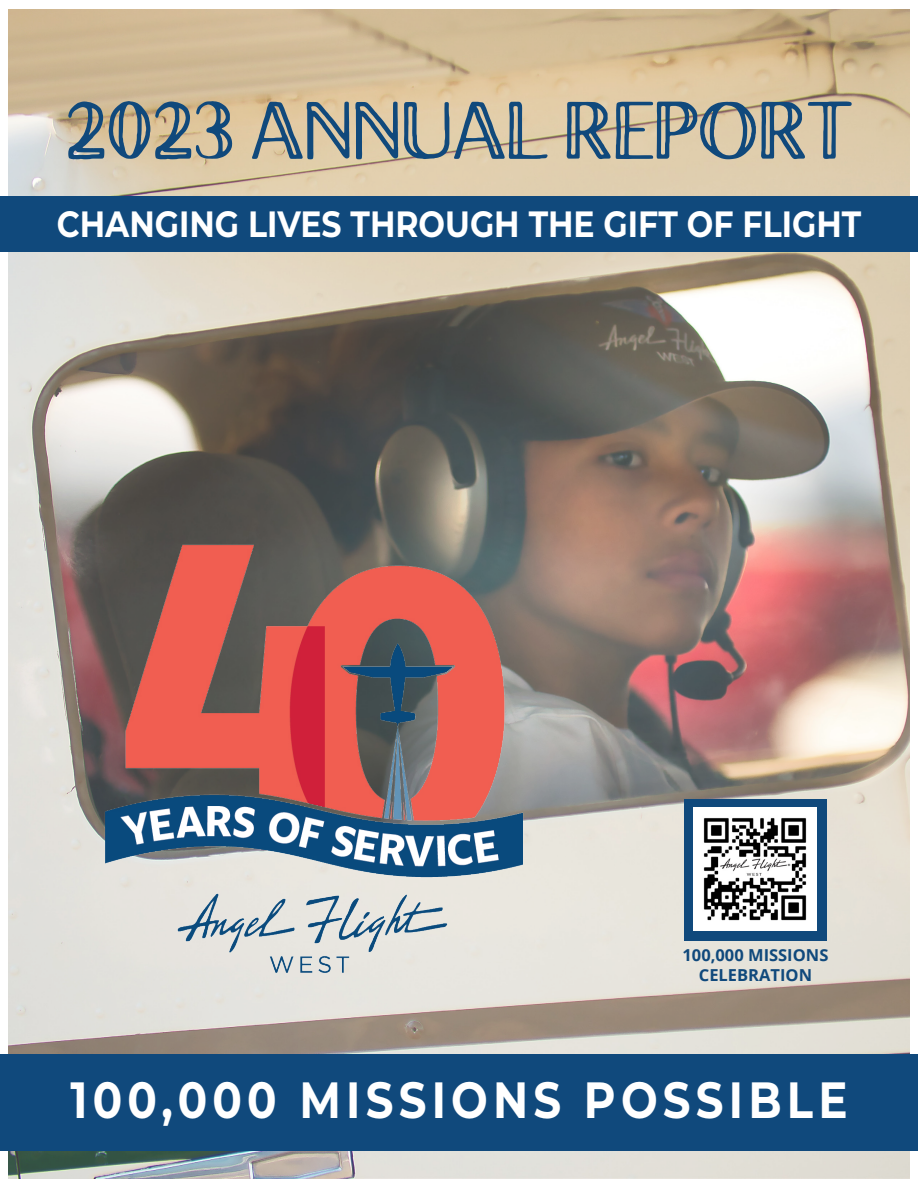
<style>
.page{position:relative;width:918px;height:1188px;background:#fff}
.page>*{position:absolute;margin:0;border:0;box-sizing:border-box;transform-origin:0 0}
.t1{font:700 81px "Brixton Sans TC Outline";color:#10497c}
.t2{font:700 50.85px "Montserrat";letter-spacing:.12em;color:#fff;scale:.85 1}
.t3{font:700 36.6px "Montserrat";color:#fff;scale:.86 1}
.t4{font:700 16.5px/19.8px "Open Sans";color:#10497c;text-align:center}
</style>
<div class="page">
<img style="left:9px;top:10px;width:900px;height:1168px">
<div style="left:0;top:196px;width:918px;height:56px;background:#10497c"></div>
<div style="left:0;top:1054px;width:918px;height:96px;background:#10497c"></div>
<img style="left:84px;top:529px;width:460px;height:460px">
<div style="left:684px;top:799px;width:143px;height:142px;background:#10497c"></div>
<img style="left:694px;top:807px;width:123px;height:123px">
<h1 class="t1" style="left:66px;top:84px;width:788px">2023 ANNUAL REPORT</h1>
<p class="t3" style="left:57px;top:198px;width:937px">CHANGING LIVES THROUGH THE GIFT OF FLIGHT</p>
<p class="t4" style="left:683px;top:945px;width:147px">100,000 MISSIONS<br>CELEBRATION</p>
<h2 class="t2" style="left:70px;top:1063px;width:916px">100,000 MISSIONS POSSIBLE</h2>
</div>
